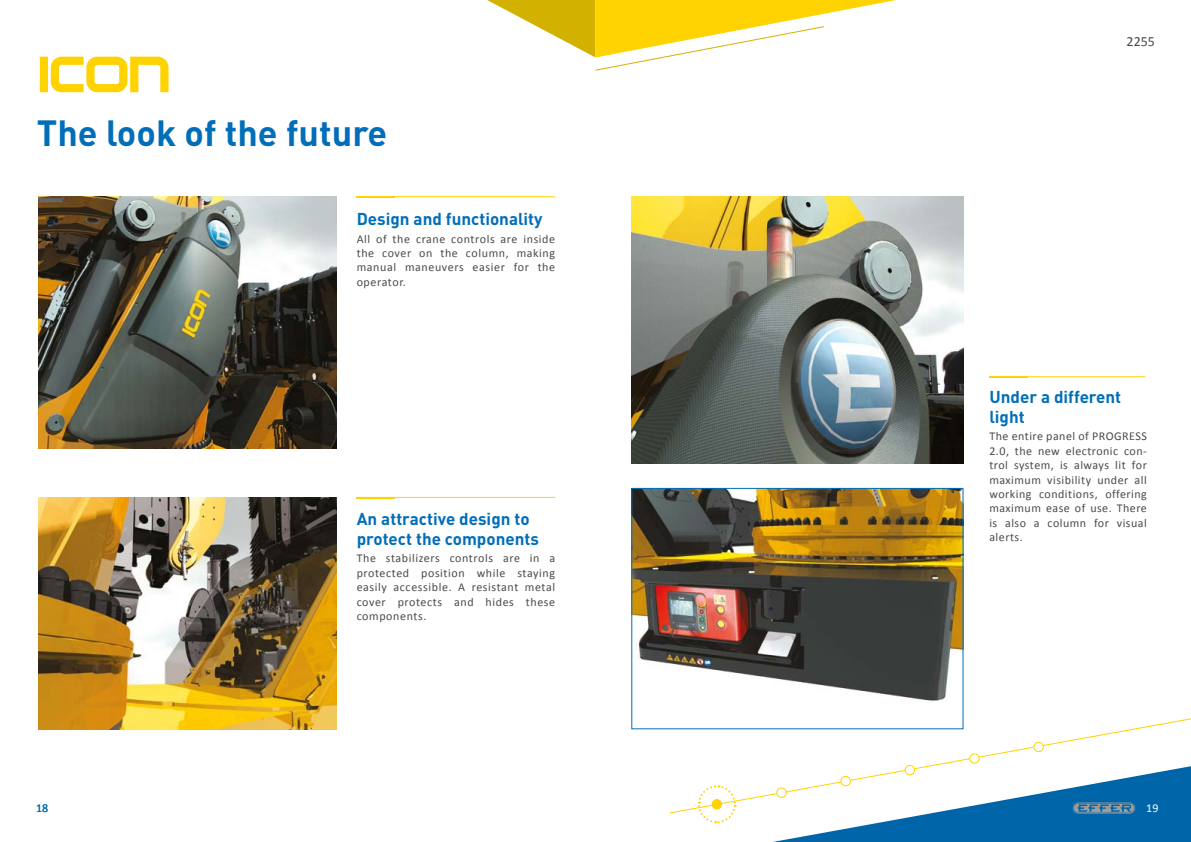
<style>
.page{position:relative;width:1191px;height:842px;background:#fff}
.page>*{position:absolute;margin:0;border:0;box-sizing:border-box;transform-origin:0 0}
.t1{font:54.8px "Terminator Two";color:#ffd300}
.t2{font:700 36px "DIN Pro";color:#006eb8}
.t3{font:700 17px/20.4px "DIN Pro";color:#006eb8}
.t4{font:14px "Calibri";color:#4a4a49}
.t5{font:12px/14.4px "Calibri";letter-spacing:.05em;color:#4a4a49;text-align:justify}
.t6{font:12px "Calibri";color:#fff}
.t7{font:12px "Calibri";color:#006eb8}
.s1{font-family:"DIN Pro";color:#4a4a49}
</style>
<div class="page">
<svg style="left:487px;top:0;width:409px;height:71px"></svg>
<svg style="left:669px;top:704px;width:522px;height:110px"></svg>
<div style="left:904px;top:765px;width:11px;height:10px;border:1px solid #ffd300;border-radius:50%"></div>
<svg style="left:697px;top:784px;width:39px;height:40px"></svg>
<div style="left:969px;top:754px;width:10px;height:9px;background:#fff;border-radius:50%"></div>
<div style="left:969px;top:753px;width:11px;height:11px;border:1px solid #ffd300;border-radius:50%"></div>
<svg style="left:1033px;top:742px;width:10px;height:10px"></svg>
<div style="left:1033px;top:741px;width:11px;height:11px;border:1px solid #ffd300;border-radius:50%"></div>
<img style="left:631px;top:197px;width:332px;height:266px">
<img style="left:633px;top:490px;width:328px;height:237px">
<div style="left:631px;top:488px;width:332px;height:241px;border:1px solid #006eb8"></div>
<svg style="left:766px;top:766px;width:425px;height:76px"></svg>
<hr style="left:989px;top:377px;width:156px;height:1px;background:#ffd300">
<img style="left:38px;top:197px;width:298px;height:252px">
<img style="left:39px;top:497px;width:297px;height:232px">
<hr style="left:357px;top:497px;width:198px;height:1px;background:#ffd300">
<hr style="left:357px;top:497px;width:38px;height:2px;background:#ffd300">
<hr style="left:357px;top:197px;width:198px;height:1px;background:#ffd300">
<h1 class="t1" style="left:40px;top:46px;width:232px">ICON <span class="s1">215</span></h1>
<h2 class="t2" style="left:37px;top:109px;width:352px">The look of the future</h2>
<h3 class="t3" style="left:357px;top:208px;width:187px">Design and functionality</h3>
<p class="t5" style="left:357px;top:231px;width:200px">All of the crane controls are inside the cover on the column, making manual maneuvers easier for the operator.</p>
<p class="t7" style="left:36px;top:799px;width:14px">18</p>
<h3 class="t3" style="left:357px;top:508px;width:184px">An attractive design to protect the components</h3>
<p class="t5" style="left:357px;top:551px;width:200px">The stabilizers controls are in a protected position while staying easily accessible. A resistant metal cover protects and hides these components.</p>
<p class="t4" style="left:1126px;top:32px;width:30px">2255</p>
<h3 class="t3" style="left:989px;top:386px;width:133px">Under a different light</h3>
<p class="t5" style="left:989px;top:429px;width:159px">The entire panel of PROGRESS 2.0, the new electronic con&shy;trol system, is always lit for maximum visibility under all working conditions, offering maximum ease of use. There is also a column for visual alerts.</p>
<p class="t6" style="left:1146px;top:799px;width:14px">19</p>
</div>
